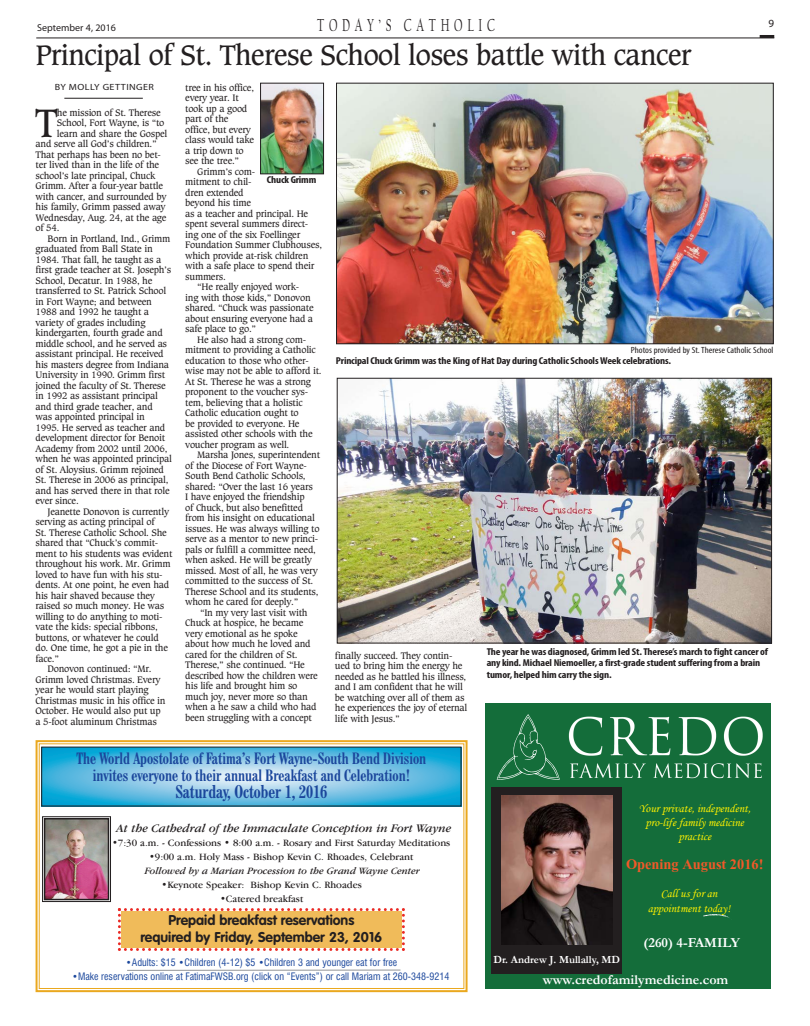
<style>
.page{position:relative;width:810px;height:1026px;background:#fff}
.page>*{position:absolute;margin:0;border:0;box-sizing:border-box;transform-origin:0 0}
.NEWbody{font:42.2px "Caxton BT";color:#231f20}
.NEWcaxton-30{font:30px "Caxton BT";letter-spacing:-.04em;color:#231f20}
.t1{font:700 condensed 18px "Century Schoolbook BT";color:#1b479c}
.t2{font:18px "FB Californian";letter-spacing:.4em;color:#231f20;scale:.65 1}
.t3{font:700 17.9px "Aparajita";color:#f15929}
.t4{font:700 condensed 16px/17px "Century Schoolbook BT";color:#1b479c;text-align:center}
.t5{font:700 14px/16.8px "VAG Rounded";color:#231f20;text-align:center}
.t6{font:700 13.9px "Garamond";color:#fff}
.t7{font:italic 12px "Garamond IT Cby BT";color:#231f20}
.t8{font:11.9px/14.3px "Monotype Corsiva";color:#fff101;text-align:center}
.t9{font:11px "Myriad";color:#231f20}
.t10{font:700 10.9px "Garamond";color:#fff}
.NEWbody-2{font:10px/10.5px "Caxton BT";letter-spacing:-.03em;color:#231f20}
.NEWcutlinesmall{font:700 condensed 10px/11.5px "Myriad Pro";letter-spacing:-.015em;color:#231f20;scale:1.12 1}
.t11{font:10px/14px "Garamond IT Cby BT";color:#231f20;text-align:center}
.t12{font:condensed 10px "Swiss 721 BT";color:#1b479c}
.t13{font:10px "Myriad";color:#231f20}
.NEWphotocredit{font:condensed 9px "Myriad Pro";color:#231f20;scale:1.12 1}
.NEWcutlinesmall-2{font:9px "Myriad Pro";letter-spacing:.04em;color:#231f20;scale:1.12 1}
.s1{font-style:italic}
</style>
<div class="page">
<hr style="left:36px;top:38px;width:738px;height:1px;background:#231f20">
<hr style="left:760px;top:35px;width:14px;height:3px;background:#231f20">
<div style="left:36px;top:740px;width:432px;height:252px;border:2px solid #eaa81f"></div>
<div style="left:39px;top:743px;width:425px;height:246px;border:1px solid #eaa81f"></div>
<img style="left:47px;top:821px;width:59px;height:76px">
<div style="left:42px;top:816px;width:69px;height:86px;border:1px solid #231f20"></div>
<div style="left:44px;top:818px;width:65px;height:82px;border:2px solid #231f20"></div>
<svg style="left:127px;top:969px;width:274px;height:2px"></svg>
<svg style="left:43px;top:749px;width:416px;height:55px;background:#6dc1e3"></svg>
<svg style="left:118px;top:908px;width:287px;height:43px;background:#f1b967"></svg>
<img style="left:338px;top:85px;width:434px;height:257px">
<div style="left:336px;top:83px;width:438px;height:261px;border:1px solid #231f20"></div>
<img style="left:339px;top:380px;width:431px;height:261px">
<div style="left:337px;top:378px;width:435px;height:265px;border:1px solid #231f20"></div>
<img style="left:262px;top:85px;width:60px;height:87px">
<div style="left:260px;top:83px;width:64px;height:91px;border:1px solid #231f20"></div>
<div style="left:485px;top:703px;width:286px;height:286px;background:#146d3a"></div>
<img style="left:568px;top:716px;width:195px;height:63px">
<svg style="left:497px;top:714px;width:63px;height:66px"></svg>
<div style="left:492px;top:787px;width:130px;height:187px;background:#231f20"></div>
<svg style="left:703px;top:914px;width:27px;height:4px"></svg>
<img style="left:501px;top:795px;width:112px;height:150px">
<hr style="left:64px;top:98px;width:79px;height:1px;background:#231f20">
<p class="t13" style="left:37px;top:23px;width:80px">September 4, 2016</p>
<h3 class="t2" style="left:317px;top:16px;width:275px">TODAY’S CATHOLIC</h3>
<p class="t9" style="left:769px;top:18px;width:7px">9</p>
<p class="NEWcaxton-30" style="left:36px;top:37px;width:658px">Principal of St. Therese School loses battle with cancer</p>
<p class="NEWbody" style="left:35px;top:96px;width:25px">T</p>
<p class="NEWbody-2" style="left:57px;top:107px;width:105px">he mission of St. Therese</p>
<p class="NEWbody-2" style="left:185px;top:82px;width:70px">tree in his office, every year. It took up a good part of the office, but every class would take a trip down to see the tree.”</p>
<p class="NEWbody-2" style="left:185px;top:166px;width:138px;text-indent:12px">Grimm’s com-<br>mitment to chil-<br>dren extended<br>beyond his time<br>as a teacher and principal. He spent several summers direct&shy;ing one of the six Foellinger<br>Foundation Summer Clubhouses, which provide at-risk children with a safe place to spend their summers.</p>
<p class="NEWbody-2" style="left:185px;top:281px;width:130px;text-indent:12px">“He really enjoyed work&shy;ing with those kids,” Donovon shared. “Chuck was passionate about ensuring everyone had a safe place to go.”</p>
<p class="NEWbody-2" style="left:185px;top:334px;width:138px;text-indent:12px">He also had a strong com&shy;mitment to providing a Catholic education to those who other&shy;wise may not be able to afford it.<br>At St. Therese he was a strong proponent to the voucher sys&shy;tem, believing that a holistic<br>Catholic education ought to<br>be provided to everyone. He assisted other schools with the voucher program as well.</p>
<p class="NEWbody-2" style="left:185px;top:449px;width:136px;text-indent:12px">Marsha Jones, superintendent of the Diocese of Fort Wayne-<br>South Bend Catholic Schools, shared: “Over the last 16 years<br>I have enjoyed the friendship<br>of Chuck, but also benefitted from his insight on educational issues. He was always willing to serve as a mentor to new princi&shy;pals or fulfill a committee need, when asked. He will be greatly missed. Most of all, he was very committed to the success of St.<br>Therese School and its students, whom he cared for deeply.”</p>
<p class="NEWbody-2" style="left:185px;top:607px;width:134px;text-indent:15px">“In my very last visit with<br>Chuck at hospice, he became very emotional as he spoke about how much he loved and cared for the children of St.<br>Therese,” she continued. “He described how the children were his life and brought him so much joy, never more so than when a he saw a child who had been struggling with a concept</p>
<p class="NEWcutlinesmall-2" style="left:55px;top:82px;width:90px">BY MOLLY GETTINGER</p>
<p class="NEWbody-2" style="left:57px;top:117px;width:109px">School, Fort Wayne, is “to</p>
<p class="NEWbody-2" style="left:57px;top:128px;width:112px">learn and share the Gospel</p>
<p class="NEWbody-2" style="left:36px;top:138px;width:123px">and serve all God’s children.”</p>
<p class="NEWbody-2" style="left:36px;top:149px;width:127px">That perhaps has been no bet-</p>
<p class="NEWbody-2" style="left:36px;top:159px;width:125px">ter lived than in the life of the</p>
<p class="NEWbody-2" style="left:36px;top:170px;width:121px">school’s late principal, Chuck</p>
<p class="NEWbody-2" style="left:36px;top:180px;width:129px">Grimm. After a four-year battle</p>
<p class="NEWbody-2" style="left:36px;top:191px;width:132px">with cancer, and surrounded by</p>
<p class="NEWbody-2" style="left:36px;top:201px;width:132px">his family, Grimm passed away</p>
<p class="NEWbody-2" style="left:36px;top:212px;width:133px">Wednesday, Aug. 24, at the age</p>
<p class="NEWbody-2" style="left:36px;top:222px;width:26px">of 54.</p>
<p class="NEWbody-2" style="left:36px;top:233px;width:138px;text-indent:12px">Born in Portland, Ind., Grimm graduated from Ball State in<br>1984. That fall, he taught as a first grade teacher at St. Joseph’s<br>School, Decatur. In 1988, he transferred to St. Patrick School in Fort Wayne; and between<br>1988 and 1992 he taught a variety of grades including kindergarten, fourth grade and middle school, and he served as assistant principal. He received his masters degree from Indiana<br>University in 1990. Grimm first joined the faculty of St. Therese in 1992 as assistant principal and third grade teacher, and<br>was appointed principal in<br>1995. He served as teacher and development director for Benoit<br>Academy from 2002 until 2006, when he was appointed principal of St. Aloysius. Grimm rejoined<br>St. Therese in 2006 as principal, and has served there in that role ever since.</p>
<p class="NEWbody-2" style="left:36px;top:506px;width:138px;text-indent:12px">Jeanette Donovon is currently serving as acting principal of<br>St. Therese Catholic School. She shared that “Chuck’s commit&shy;ment to his students was evident throughout his work. Mr. Grimm loved to have fun with his stu&shy;dents. At one point, he even had his hair shaved because they raised so much money. He was willing to do anything to moti&shy;vate the kids: special ribbons, buttons, or whatever he could do. One time, he got a pie in the face.”</p>
<p class="NEWbody-2" style="left:36px;top:663px;width:132px;text-indent:12px">Donovon continued: “Mr.<br>Grimm loved Christmas. Every year he would start playing<br>Christmas music in his office in<br>October. He would also put up a 5-foot aluminum Christmas</p>
<p class="NEWcutlinesmall" style="left:267px;top:174px;width:46px">Chuck Grimm</p>
<p class="NEWphotocredit" style="left:631px;top:344px;width:129px">Photos provided by St. Therese Catholic School</p>
<p class="NEWcutlinesmall" style="left:336px;top:355px;width:301px">Principal Chuck Grimm was the King of Hat Day during Catholic Schools Week celebrations.</p>
<p class="NEWcutlinesmall" style="left:487px;top:646px;width:253px">The year he was diagnosed, Grimm led St. Therese’s march to fight cancer of any kind. Michael Niemoeller, a first-grade student suffering from a brain tumor, helped him carry the sign.</p>
<p class="NEWbody-2" style="left:335px;top:650px;width:134px">finally succeed. They contin&shy;ued to bring him the energy he needed as he battled his illness, and I am confident that he will be watching over all of them as he experiences the joy of eternal life with Jesus.”</p>
<p class="t4" style="left:76px;top:749px;width:352px">The World Apostolate of Fatima’s Fort Wayne-South Bend Division invites everyone to their annual Breakfast and Celebration!</p>
<p class="t1" style="left:175px;top:780px;width:153px">Saturday, October 1, 2016</p>
<p class="t7" style="left:117px;top:821px;width:336px">At the Cathedral of the Immaculate Conception in Fort Wayne</p>
<p class="t11" style="left:112px;top:836px;width:340px">•7:30 a.m. - Confessions • 8:00 a.m. - Rosary and First Saturday Meditations</p>
<p class="t11" style="left:145px;top:850px;width:277px">•9:00 a.m. Holy Mass - Bishop Kevin C. Rhoades, Celebrant<br><span class="s1">Followed by a Marian Procession to the Grand Wayne Center</span></p>
<p class="t11" style="left:161px;top:878px;width:202px">•Keynote Speaker: Bishop Kevin C. Rhoades</p>
<p class="t11" style="left:220px;top:892px;width:85px">•Catered breakfast</p>
<p class="t5" style="left:141px;top:912px;width:243px">Prepaid breakfast reservations<br>required by Friday, September 23, 2016</p>
<p class="t12" style="left:126px;top:956px;width:273px">•Adults: $15 •Children (4-12) $5 •Children 3 and younger eat for free</p>
<p class="t12" style="left:72px;top:970px;width:379px">•Make reservations online at FatimaFWSB.org (click on “Events”) or call Mariam at 260-348-9214</p>
<p class="t8" style="left:639px;top:801px;width:113px">Your private, independent, pro--life family medicine practice</p>
<h3 class="t3" style="left:626px;top:856px;width:139px">Opening August 2016!</h3>
<p class="t8" style="left:648px;top:887px;width:84px">Call us for an appointment today!</p>
<h3 class="t6" style="left:644px;top:933px;width:98px">(260) 4-FAMILY</h3>
<h3 class="t6" style="left:543px;top:971px;width:187px">www.credofamilymedicine.com</h3>
<p class="t10" style="left:493px;top:953px;width:128px">Dr. Andrew J. Mullally, MD</p>
</div>
